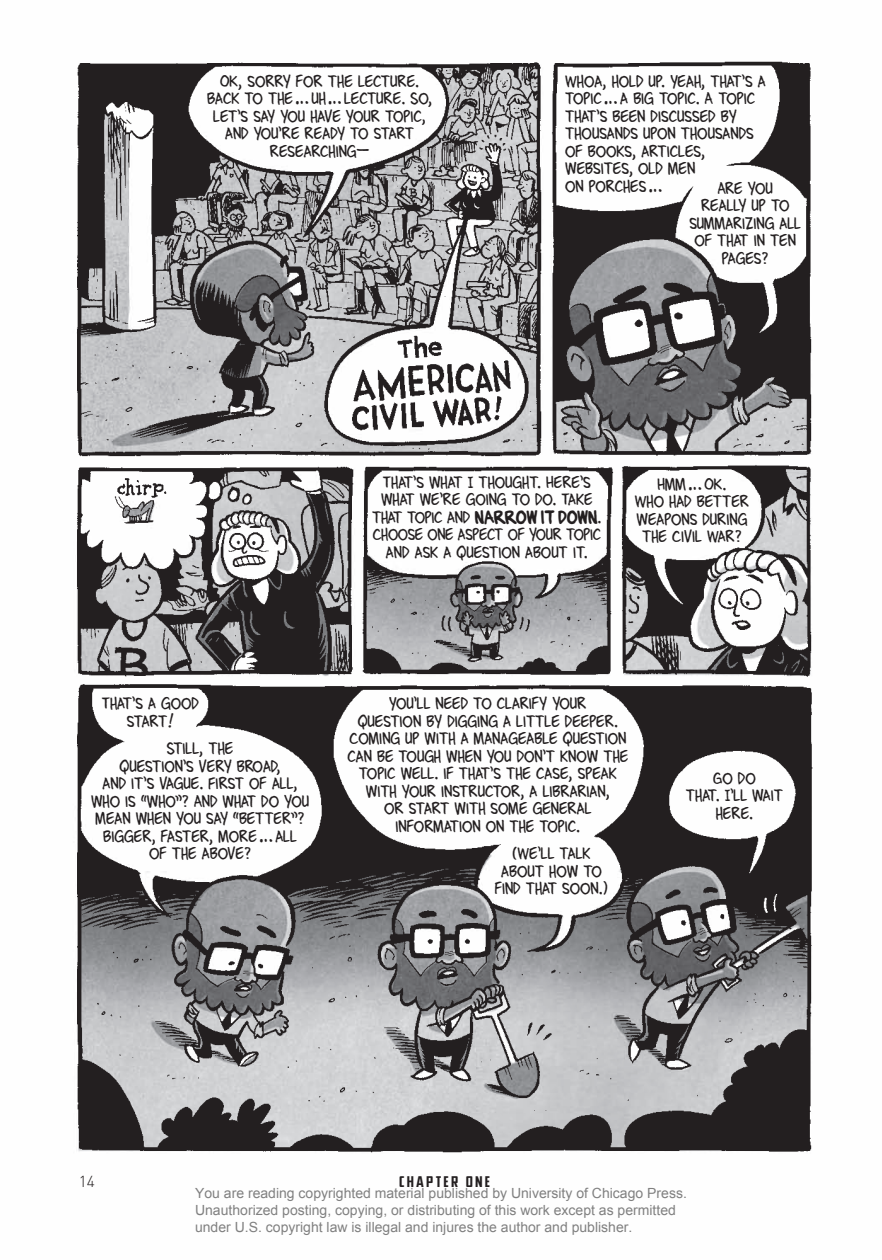
<style>
.page{position:relative;width:882px;height:1260px;background:#fff}
.page>*{position:absolute;margin:0;border:0;box-sizing:border-box;transform-origin:0 0}
.t1{font:300 15.75px "DIN";color:#231f20}
.t2{font:14.88px/17.5px "Kevin Cannon Reg BRAV Oopen";color:#231f20;text-align:center}
.t3{font:14px/16.8px "Arial";color:#808080}
.t4{font:14px "CC Elephantmen Tall";color:#231f20}
.s1{font-family:"Kevin Cannon Loweropen"}
.s2{font-family:"Kevin Cannon Bold BRAV Oopen"}
</style>
<div class="page">
<img style="left:76px;top:61px;width:737px;height:1092px">
<p class="t2" style="left:207px;top:72px;width:227px">OK, SORRY FOR THE LECTURE.<br>BACK TO THE…UH…LECTURE. SO,<br>LET’S SAY YOU HAVE YOUR TOPIC,<br>AND YOU’RE READY TO START<br>RESEARCHING<span class="s1">—</span></p>
<p class="t2" style="left:565px;top:72px;width:202px;text-align:left">WHOA, HOLD UP. YEAH, THAT’S A<br>TOPIC…A BIG TOPIC. A TOPIC<br>THAT’S BEEN DISCUSSED BY<br>THOUSANDS UPON THOUSANDS<br>OF BOOKS, ARTICLES,<br>WEBSITES, OLD MEN<br>ON PORCHES…</p>
<p class="t2" style="left:689px;top:179px;width:113px">ARE YOU<br>REALLY UP TO<br>SUMMARIZING ALL<br>OF THAT IN TEN<br>PAGES?</p>
<p class="t2" style="left:372px;top:473px;width:231px">THAT’S WHAT I THOUGHT. HERE’S<br>WHAT WE’RE GOING TO DO. TAKE<br>THAT TOPIC AND <span class="s2">NARROW IT DOWN</span>.<br>CHOOSE ONE ASPECT OF YOUR TOPIC<br>AND ASK A QUESTION ABOUT IT.</p>
<p class="t2" style="left:635px;top:475px;width:116px">HMM…OK.<br>WHO HAD BETTER<br>WEAPONS DURING<br>THE CIVIL WAR?</p>
<p class="t2" style="left:102px;top:694px;width:99px">THAT’S A GOOD<br>START!</p>
<p class="t2" style="left:347px;top:694px;width:282px">YOU’LL NEED TO CLARIFY YOUR<br>QUESTION BY DIGGING A LITTLE DEEPER.<br>COMING UP WITH A MANAGEABLE QUESTION<br>CAN BE TOUGH WHEN YOU DON’T KNOW THE<br>TOPIC WELL. IF THAT’S THE CASE, SPEAK<br>WITH YOUR INSTRUCTOR, A LIBRARIAN,<br>OR START WITH SOME GENERAL<br>INFORMATION ON THE TOPIC.</p>
<p class="t2" style="left:495px;top:844px;width:115px">(WE’LL TALK<br>ABOUT HOW TO<br>FIND THAT SOON.)</p>
<p class="t2" style="left:91px;top:740px;width:219px">STILL, THE<br>QUESTION’S VERY BROAD,<br>AND IT’S VAGUE. FIRST OF ALL,<br>WHO IS “WHO”? AND WHAT DO YOU<br>MEAN WHEN YOU SAY “BETTER”?<br>BIGGER, FASTER, MORE…ALL<br>OF THE ABOVE?</p>
<p class="t2" style="left:686px;top:769px;width:99px">GO DO<br>THAT. I’LL WAIT<br>HERE.</p>
<p class="t1" style="left:79px;top:1171px;width:18px">14</p>
<p class="t4" style="left:399px;top:1174px;width:93px">CH APTERON E</p>
<p class="t3" style="left:195px;top:1185px;width:493px">You are reading copyrighted material published by University of Chicago Press.<br>Unauthorized posting, copying, or distributing of this work except as permitted under U.S. copyright law is illegal and injures the author and publisher.</p>
</div>
